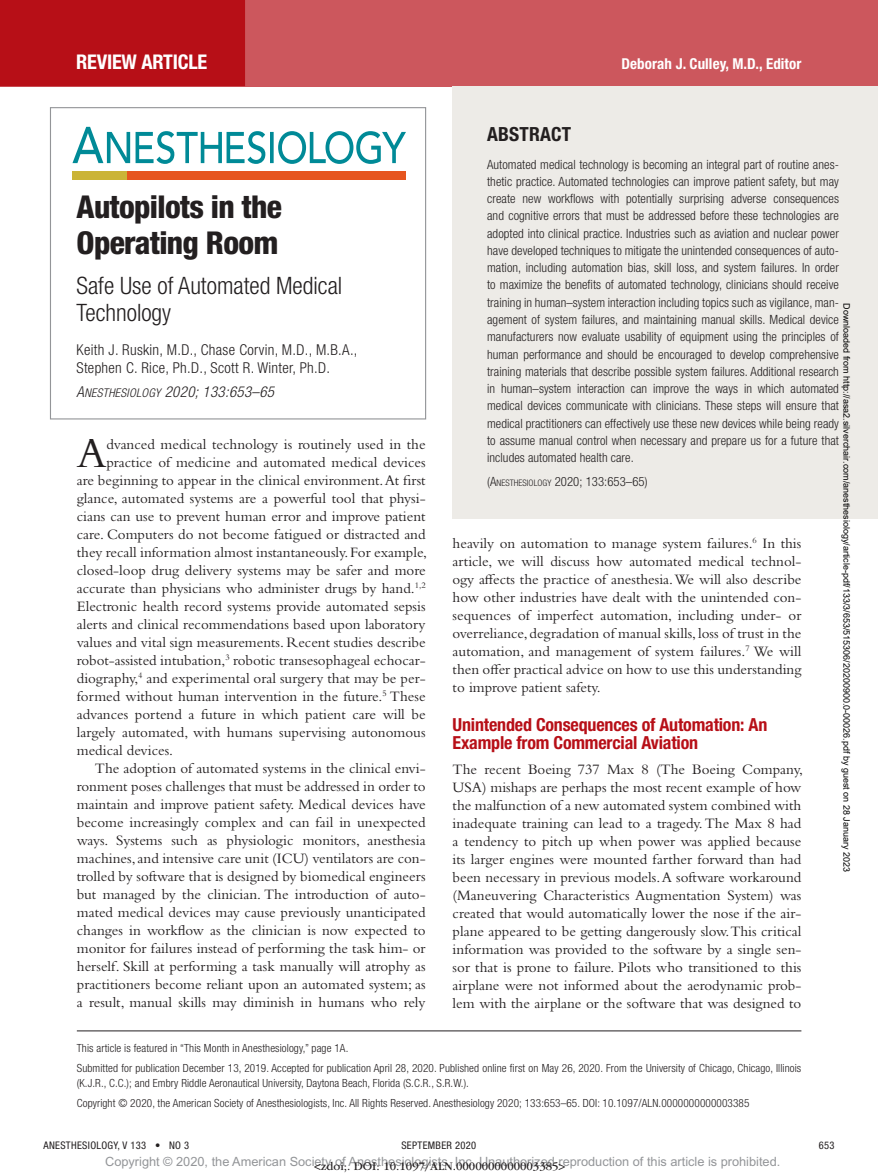
<style>
.page{position:relative;width:878px;height:1175px;background:#fff}
.page>*{position:absolute;margin:0;border:0;box-sizing:border-box;transform-origin:0 0}
.t1{font:43.95px "Bembo Std";color:#231f20}
.t2{font:800 condensed 31.5px/36px "Helvetica Neue LT Std";letter-spacing:-.02em;color:#231f20}
.t3{font:300 condensed 24px/27px "Helvetica Neue LT Std";color:#231f20}
.t4{font:700 condensed 20.25px "Helvetica Neue LT Std";letter-spacing:-.01em;color:#fff}
.t5{font:700 condensed 19.5px "Helvetica Neue LT Std";letter-spacing:.01em;color:#231f20}
.t6{font:700 condensed 18px/18px "Helvetica Neue LT Std";letter-spacing:-.01em;color:#b70f17}
.t7{font:15px/18px "Bembo Std";color:#231f20;text-align:justify}
.t8{font:300 condensed 15px/18px "Helvetica Neue LT Std";letter-spacing:.02em;color:#231f20}
.t9{font:italic 300 condensed 15px "Helvetica Neue LT Std";letter-spacing:.02em;color:#231f20}
.t10{font:700 condensed 15px "Helvetica Neue LT Std";letter-spacing:.005em;color:#fff}
.t11{font:300 condensed 12.75px/17.2px "Helvetica Neue LT Std";letter-spacing:.005em;color:#231f20;text-align:justify}
.t12{font:12.75px "Arial MT Std";color:#939598}
.t13{font:12px "ITC Garamond Std";color:#231f20}
.t14{font:300 condensed 11.25px/20.5px "Helvetica Neue LT Std";letter-spacing:.01em;color:#231f20}
.t15{font:condensed 10.5px "Helvetica Neue LT Std";letter-spacing:.03em;color:#231f20}
.t16{font:9px "Arial";color:#000}
.s1{font-family:"Helvetica Neue LT Std Lt Cn O SC800";font-weight:400;font-style:normal;font-stretch:normal}
.s2{font-family:"Helvetica Neue LT Std Lt Cn O SC800";font-weight:400;font-style:normal;font-stretch:normal;font-size:12px}
.s3{font-size:9px}
</style>
<div class="page">
<div style="left:0;top:0;width:878px;height:86px;background:#cc575d"></div>
<div style="left:0;top:0;width:245px;height:86px;background:#b70f17"></div>
<div style="left:120px;top:171px;width:286px;height:8px;background:#e6551f"></div>
<div style="left:72px;top:171px;width:54px;height:8px;background:#cbb437"></div>
<svg style="left:72px;top:127px;width:334px;height:37px"></svg>
<div style="left:452px;top:86px;width:426px;height:89px;background:#edebe7"></div>
<div style="left:452px;top:119px;width:426px;height:376px;background:#edebe7"></div>
<div style="left:452px;top:436px;width:426px;height:83px;background:#edebe7"></div>
<div style="left:50px;top:107px;width:376px;height:312px;border:1px solid #939598"></div>
<hr style="left:77px;top:1030px;width:724px;height:1px;background:#231f20">
<h3 class="t4" style="left:76px;top:49px;width:133px">Review Article</h3>
<h2 class="t2" style="left:77px;top:188px;width:207px">Autopilots in the<br>Operating Room</h2>
<h3 class="t3" style="left:77px;top:272px;width:267px">Safe Use of Automated Medical<br>Technology</h3>
<p class="t8" style="left:77px;top:340px;width:282px">Keith J. Ruskin, M.D., Chase Corvin, M.D., M.B.A.,<br>Stephen C. Rice, Ph.D., Scott R. Winter, Ph.D.</p>
<p class="t9" style="left:77px;top:383px;width:199px"><span class="s1">A</span><span class="s2">NESTHESIOLOGY</span> 2020; 133:653–65</p>
<h1 class="t1" style="left:77px;top:428px;width:31px">A</h1>
<p class="t7" style="left:106px;top:435px;width:321px">dvanced medical technology is routinely used in the</p>
<p class="t7" style="left:106px;top:453px;width:320px">practice of medicine and automated medical devices</p>
<p class="t7" style="left:77px;top:471px;width:350px">are beginning to appear in the clinical environment. At first</p>
<p class="t7" style="left:77px;top:489px;width:350px">glance, automated systems are a powerful tool that physi-</p>
<p class="t7" style="left:77px;top:507px;width:350px">cians can use to prevent human error and improve patient</p>
<p class="t7" style="left:77px;top:525px;width:350px">care. Computers do not become fatigued or distracted and</p>
<p class="t7" style="left:77px;top:543px;width:352px">they recall information almost instantaneously. For example,</p>
<p class="t7" style="left:77px;top:561px;width:350px">closed-loop drug delivery systems may be safer and more</p>
<p class="t7" style="left:77px;top:579px;width:350px">accurate than physicians who administer drugs by hand.<sup>1,2</sup></p>
<p class="t7" style="left:77px;top:597px;width:350px">Electronic health record systems provide automated sepsis</p>
<p class="t7" style="left:77px;top:615px;width:350px">alerts and clinical recommendations based upon laboratory</p>
<p class="t7" style="left:77px;top:633px;width:350px">values and vital sign measurements. Recent studies describe</p>
<p class="t7" style="left:77px;top:651px;width:350px">robot-assisted intubation,<sup>3</sup> robotic transesophageal echocar-</p>
<p class="t7" style="left:77px;top:669px;width:350px">diography,<sup>4</sup> and experimental oral surgery that may be per-</p>
<p class="t7" style="left:77px;top:687px;width:350px">formed without human intervention in the future.<sup>5</sup> These</p>
<p class="t7" style="left:77px;top:705px;width:350px">advances portend a future in which patient care will be</p>
<p class="t7" style="left:77px;top:723px;width:350px">largely automated, with humans supervising autonomous</p>
<p class="t7" style="left:77px;top:741px;width:98px">medical devices.</p>
<p class="t7" style="left:95px;top:759px;width:332px">The adoption of automated systems in the clinical envi-</p>
<p class="t7" style="left:77px;top:777px;width:350px">ronment poses challenges that must be addressed in order to</p>
<p class="t7" style="left:77px;top:795px;width:350px">maintain and improve patient safety. Medical devices have</p>
<p class="t7" style="left:77px;top:813px;width:350px">become increasingly complex and can fail in unexpected</p>
<p class="t7" style="left:77px;top:831px;width:350px">ways. Systems such as physiologic monitors, anesthesia</p>
<p class="t7" style="left:77px;top:849px;width:350px">machines, and intensive care unit (ICU) ventilators are con-</p>
<p class="t7" style="left:77px;top:867px;width:350px">trolled by software that is designed by biomedical engineers</p>
<p class="t7" style="left:77px;top:885px;width:350px">but managed by the clinician. The introduction of auto-</p>
<p class="t7" style="left:77px;top:903px;width:350px">mated medical devices may cause previously unanticipated</p>
<p class="t7" style="left:77px;top:921px;width:350px">changes in workflow as the clinician is now expected to</p>
<p class="t7" style="left:77px;top:939px;width:350px">monitor for failures instead of performing the task him- or</p>
<p class="t7" style="left:77px;top:957px;width:350px">herself. Skill at performing a task manually will atrophy as</p>
<p class="t7" style="left:77px;top:975px;width:350px">practitioners become reliant upon an automated system; as</p>
<p class="t7" style="left:77px;top:993px;width:350px">a result, manual skills may diminish in humans who rely</p>
<p class="t10" style="left:621px;top:54px;width:181px">Deborah J. Culley, M.D., Editor</p>
<h3 class="t5" style="left:487px;top:122px;width:75px">ABSTRACT</h3>
<p class="t11" style="left:487px;top:155px;width:353px">Automated medical technology is becoming an integral part of routine anes&shy;thetic practice. Automated technologies can improve patient safety, but may create new workflows with potentially surprising adverse consequences and cognitive errors that must be addressed before these technologies are adopted into clinical practice. Industries such as aviation and nuclear power have developed techniques to mitigate the unintended consequences of auto&shy;mation, including automation bias, skill loss, and system failures. In order to maximize the benefits of automated technology, clinicians should receive training in human–system interaction including topics such as vigilance, man&shy;agement of system failures, and maintaining manual skills. Medical device manufacturers now evaluate usability of equipment using the principles of human performance and should be encouraged to develop comprehensive training materials that describe possible system failures. Additional research in human–system interaction can improve the ways in which automated medical devices communicate with clinicians. These steps will ensure that medical practitioners can effectively use these new devices while being ready to assume manual control when necessary and prepare us for a future that includes automated health care.</p>
<p class="t11" style="left:487px;top:473px;width:162px">(A<span class="s3">NESTHESIOLOGY</span> 2020; 133:653–65)</p>
<p class="t16" style="left:850px;top:303px;width:570px;rotate:90deg">Downloaded from http://asa2.silverchair.com/anesthesiology/article-pdf/133/3/653/515306/20200900.0-00026.pdf by guest on 28 January 2023</p>
<p class="t7" style="left:452px;top:534px;width:350px">heavily on automation to manage system failures.<sup>6</sup> In this article, we will discuss how automated medical technol&shy;ogy affects the practice of anesthesia. We will also describe how other industries have dealt with the unintended con&shy;sequences of imperfect automation, including under- or overreliance, degradation of manual skills, loss of trust in the automation, and management of system failures.<sup>7</sup> We will then offer practical advice on how to use this understanding to improve patient safety.</p>
<p class="t6" style="left:452px;top:715px;width:316px">Unintended Consequences of Automation: An<br>Example from Commercial Aviation</p>
<p class="t7" style="left:452px;top:760px;width:352px">The recent Boeing 737 Max 8 (The Boeing Company, USA) mishaps are perhaps the most recent example of how the malfunction of a new automated system combined with inadequate training can lead to a tragedy. The Max 8 had a tendency to pitch up when power was applied because its larger engines were mounted farther forward than had been necessary in previous models. A software workaround (Maneuvering Characteristics Augmentation System) was created that would automatically lower the nose if the air&shy;plane appeared to be getting dangerously slow. This critical information was provided to the software by a single sen&shy;sor that is prone to failure. Pilots who transitioned to this airplane were not informed about the aerodynamic prob&shy;lem with the airplane or the software that was designed to</p>
<p class="t14" style="left:77px;top:1037px;width:726px">This article is featured in “This Month in Anesthesiology,” page 1A.<br>Submitted for publication December 13, 2019. Accepted for publication April 28, 2020. Published online first on May 26, 2020. From the University of Chicago, Chicago, Illinois</p>
<p class="t14" style="left:77px;top:1072px;width:674px">(K.J.R., C.C.); and Embry Riddle Aeronautical University, Daytona Beach, Florida (S.C.R., S.R.W.).<br>Copyright © 2020, the American Society of Anesthesiologists, Inc. All Rights Reserved. Anesthesiology 2020; 133:653–65. DOI: 10.1097/ALN.0000000000003385</p>
<p class="t15" style="left:44px;top:1139px;width:147px">ANESTHESIOLOGY, V 133 • NO 3</p>
<p class="t15" style="left:401px;top:1139px;width:76px">SEPTEMBER 2020</p>
<p class="t15" style="left:818px;top:1139px;width:17px">653</p>
<p class="t12" style="left:105px;top:1154px;width:676px">Copyright © 2020, the American Society of Anesthesiologists, Inc. Unauthorized reproduction of this article is prohibited.</p>
<p class="t13" style="left:314px;top:1159px;width:253px">&lt;zdoi;. DOI: 10.1097/ALN.0000000000003385&gt;</p>
</div>
